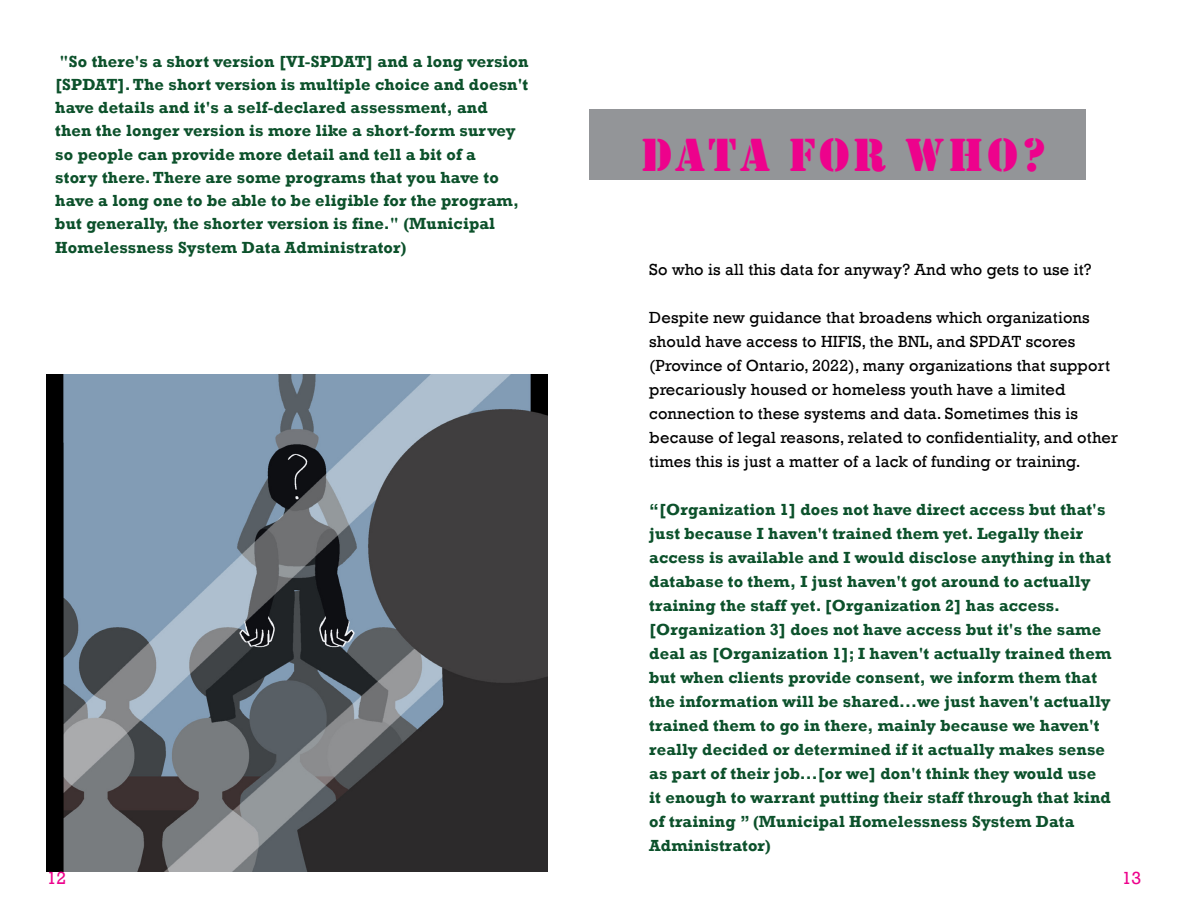
<style>
.page{position:relative;width:1188px;height:918px;background:#fff}
.page>*{position:absolute;margin:0;border:0;box-sizing:border-box;transform-origin:0 0}
.Cover_Style_Blue{font:48px "Stencil";letter-spacing:.07em;color:#ed028c}
.t1{font:18px "Rockwell";color:#ed028c}
.t2{font:700 16.5px/24px "Rockwell";letter-spacing:.01em;color:#0c512b}
.t3{font:16.5px/24px "Rockwell";letter-spacing:.01em;color:#000}
</style>
<div class="page">
<img style="left:47px;top:374px;width:500px;height:497px">
<div style="left:590px;top:109px;width:496px;height:71px;background:#939598"></div>
<p class="t2" style="left:55px;top:50px;width:475px;line-height:23.2px">"So there's a short version [VI-SPDAT] and a long version [SPDAT]. The short version is multiple choice and doesn't have details and it's a self-declared assessment, and<br>then the longer version is more like a short-form survey so people can provide more detail and tell a bit of a<br>story there. There are some programs that you have to have a long one to be able to be eligible for the program, but generally, the shorter version is fine." (Municipal Homelessness System Data Administrator)</p>
<p class="Cover_Style_Blue" style="left:641px;top:128px;width:408px">DATA FOR WHO?</p>
<p class="t3" style="left:649px;top:258px;width:444px">So who is all this data for anyway? And who gets to use it?</p>
<p class="t3" style="left:649px;top:306px;width:470px">Despite new guidance that broadens which organizations should have access to HIFIS, the BNL, and SPDAT scores (Province of Ontario, 2022), many organizations that support precariously housed or homeless youth have a limited connection to these systems and data. Sometimes this is because of legal reasons, related to confidentiality, and other times this is just a matter of a lack of funding or training.</p>
<p class="t2" style="left:649px;top:498px;width:464px">“[Organization 1] does not have direct access but that's just because I haven't trained them yet. Legally their access is available and I would disclose anything in that database to them, I just haven't got around to actually training the staff yet. [Organization 2] has access. [Organization 3] does not have access but it's the same deal as [Organization 1]; I haven't actually trained them but when clients provide consent, we inform them that the information will be shared...we just haven't actually trained them to go in there, mainly because we haven't really decided or determined if it actually makes sense as part of their job...[or we] don't think they would use it enough to warrant putting their staff through that kind of training ” (Municipal Homelessness System Data Administrator)</p>
<p class="t1" style="left:47px;top:867px;width:21px">12</p>
<p class="t1" style="left:1122px;top:867px;width:21px">13</p>
</div>
